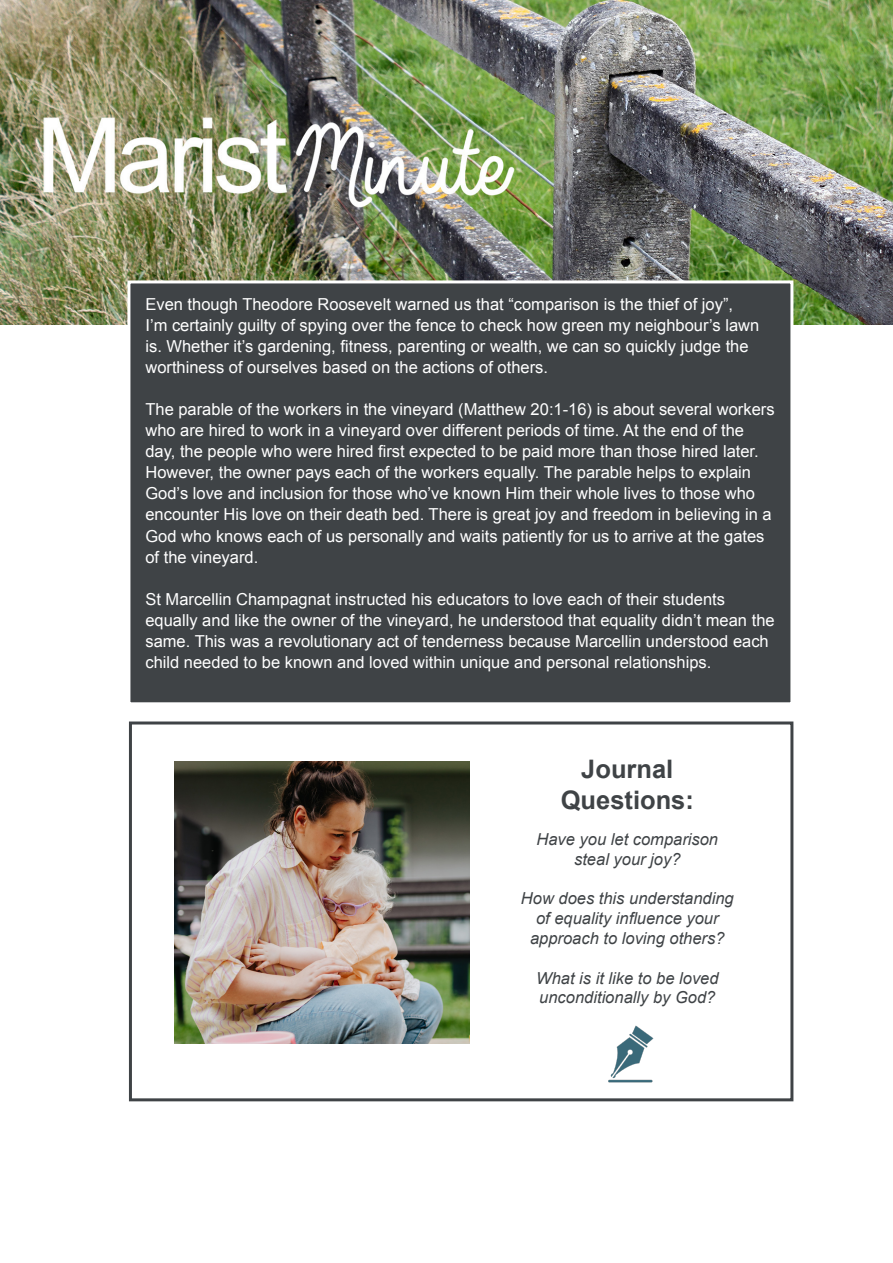
<style>
.page{position:relative;width:893px;height:1263px;background:#fff}
.page>*{position:absolute;margin:0;border:0;box-sizing:border-box;transform-origin:0 0}
.t1{font:700 25.5px "Arial";color:#3f4346}
.t2{font:16.5px/21px "Arial";color:#fff}
.t3{font:italic 16.5px/19.8px "Arial";color:#3f4346;text-align:center}
</style>
<div class="page">
<div style="left:129px;top:721px;width:664px;height:380px;border:3px solid #3f4346"></div>
<img style="left:0;top:0;width:893px;height:324px">
<div style="left:129px;top:282px;width:663px;height:422px;background:#3f4346"></div>
<div style="left:127px;top:280px;width:666px;height:425px;border:3px solid #fff"></div>
<img style="left:175px;top:762px;width:294px;height:282px">
<img style="left:608px;top:1025px;width:46px;height:58px">
<p class="t2" style="left:145px;top:294px;width:615px">Even though Theodore Roosevelt warned us that “comparison is the thief of joy”,<br>I’m certainly guilty of spying over the fence to check how green my neighbour’s lawn is. Whether it’s gardening, fitness, parenting or wealth, we can so quickly judge the worthiness of ourselves based on the actions of others.</p>
<p class="t2" style="left:145px;top:399px;width:631px">The parable of the workers in the vineyard (Matthew 20:1-16) is about several workers who are hired to work in a vineyard over different periods of time. At the end of the day, the people who were hired first expected to be paid more than those hired later.<br>However, the owner pays each of the workers equally. The parable helps to explain God’s love and inclusion for those who’ve known Him their whole lives to those who encounter His love on their death bed. There is great joy and freedom in believing in a God who knows each of us personally and waits patiently for us to arrive at the gates of the vineyard.</p>
<p class="t2" style="left:145px;top:588px;width:631px">St Marcellin Champagnat instructed his educators to love each of their students equally and like the owner of the vineyard, he understood that equality didn’t mean the same. This was a revolutionary act of tenderness because Marcellin understood each child needed to be known and loved within unique and personal relationships.</p>
<p class="t1" style="left:581px;top:752px;width:94px">Journal</p>
<p class="t1" style="left:561px;top:783px;width:135px">Questions:</p>
<p class="t3" style="left:537px;top:829px;width:183px">Have you let comparison steal your joy?</p>
<p class="t3" style="left:521px;top:889px;width:214px">How does this understanding of equality influence your approach to loving others?</p>
<p class="t3" style="left:536px;top:968px;width:184px;text-align:left">What is it like to be loved unconditionally by God?</p>
</div>
